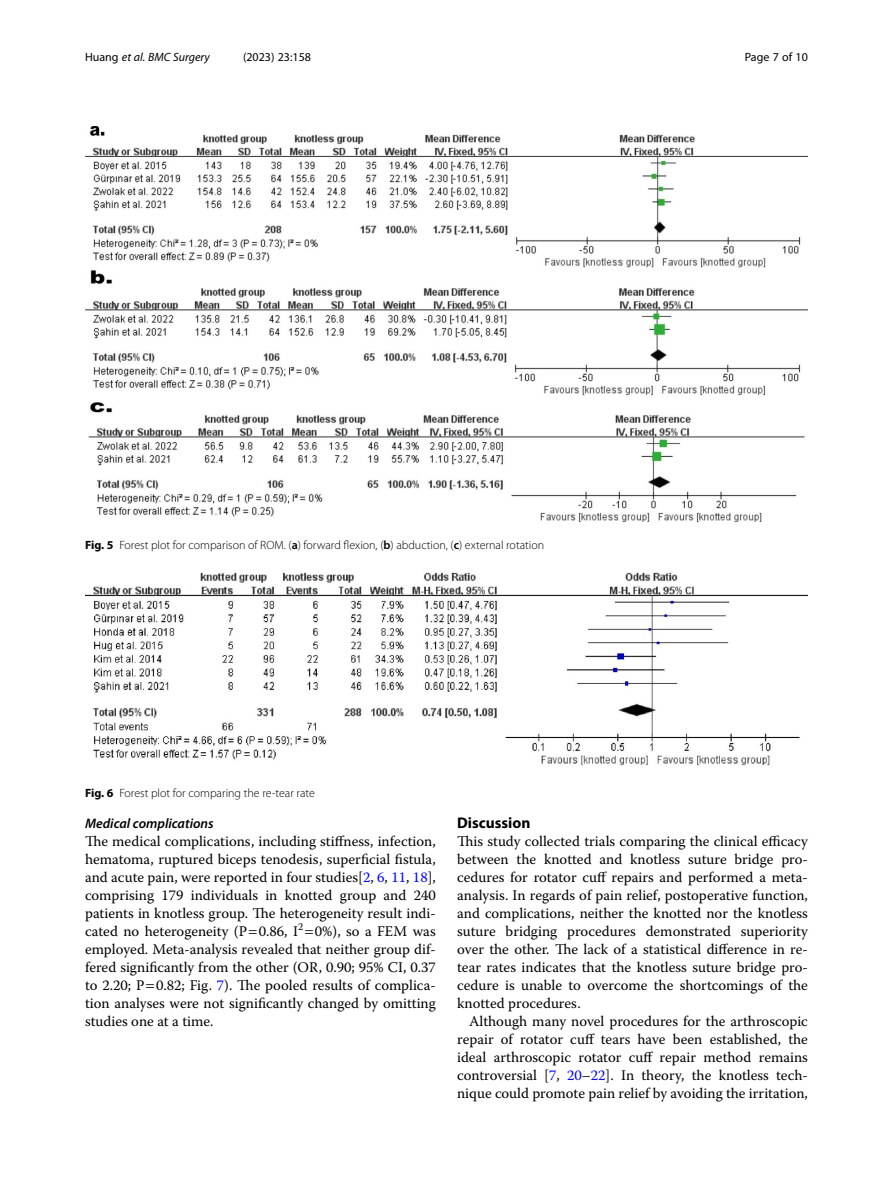
<style>
.page{position:relative;width:893px;height:1191px;background:#fff}
.page>*{position:absolute;margin:0;border:0;box-sizing:border-box;transform-origin:0 0}
.Head_1{font:700 15.45px "Myriad Pro";color:#000}
.Body_Text{font:14.7px/18px "Warnock Pro";color:#000;text-align:justify}
.Body_Text_Indent{font:14.7px/18px "Warnock Pro";color:#000;text-align:justify}
.Head_3{font:italic 600 13.8px "Myriad Pro";color:#000}
.Figure_Caption{font:300 12px "Myriad Pro";color:#000}
.t1{font:12px "Myriad Pro";color:#000}
.t2{font:italic 12px "Myriad Pro";color:#000}
.s1{font-style:normal}
.s2{font-weight:700}
.s3{font-weight:600}
.s4{color:#00f}
</style>
<div class="page">
<img style="left:85px;top:572px;width:723px;height:194px">
<img style="left:85px;top:126px;width:723px;height:396px">
<p class="t2" style="left:85px;top:50px;width:126px"><span class="s1">Huang</span> et al. BMC Surgery</p>
<p class="t1" style="left:243px;top:50px;width:70px">(2023) 23:158</p>
<p class="t1" style="left:745px;top:50px;width:65px">Page 7 of 10</p>
<p class="Figure_Caption" style="left:85px;top:538px;width:461px"><span class="s2">Fig. 5</span> Forest plot for comparison of ROM. (<span class="s3">a</span>) forward flexion, (<span class="s3">b</span>) abduction, (<span class="s3">c</span>) external rotation</p>
<p class="Figure_Caption" style="left:85px;top:786px;width:231px"><span class="s2">Fig. 6</span> Forest plot for comparing the re-tear rate</p>
<p class="Head_3" style="left:85px;top:815px;width:130px">Medical complications</p>
<p class="Body_Text" style="left:85px;top:832px;width:352px">The medical complications, including stiffness, infection, hematoma, ruptured biceps tenodesis, superficial fistula, and acute pain, were reported in four studies[<span class="s4">2</span>, <span class="s4">6</span>, <span class="s4">11</span>, <span class="s4">18</span>], comprising 179 individuals in knotted group and 240 patients in knotless group. The heterogeneity result indi&shy;cated no heterogeneity (P 0.86, I<sup>2</sup> 0%), so a FEM was employed. Meta-analysis revealed that neither group dif&shy;fered significantly from the other (OR, 0.90; 95% CI, 0.37 to 2.20; P 0.82; Fig. <span class="s4">7</span>). The pooled results of complica&shy;tion analyses were not significantly changed by omitting studies one at a time.</p>
<p class="Head_1" style="left:457px;top:813px;width:75px">Discussion</p>
<p class="Body_Text" style="left:457px;top:832px;width:352px">This study collected trials comparing the clinical efficacy between the knotted and knotless suture bridge pro&shy;cedures for rotator cuff repairs and performed a meta&shy;analysis. In regards of pain relief, postoperative function, and complications, neither the knotted nor the knotless suture bridging procedures demonstrated superiority over the other. The lack of a statistical difference in re&shy;tear rates indicates that the knotless suture bridge pro&shy;cedure is unable to overcome the shortcomings of the knotted procedures.</p>
<p class="Body_Text_Indent" style="left:457px;top:1012px;width:352px;text-indent:12px">Although many novel procedures for the arthroscopic repair of rotator cuff tears have been established, the ideal arthroscopic rotator cuff repair method remains controversial [<span class="s4">7</span>, <span class="s4">20</span>–<span class="s4">22</span>]. In theory, the knotless tech&shy;nique could promote pain relief by avoiding the irritation,</p>
</div>
